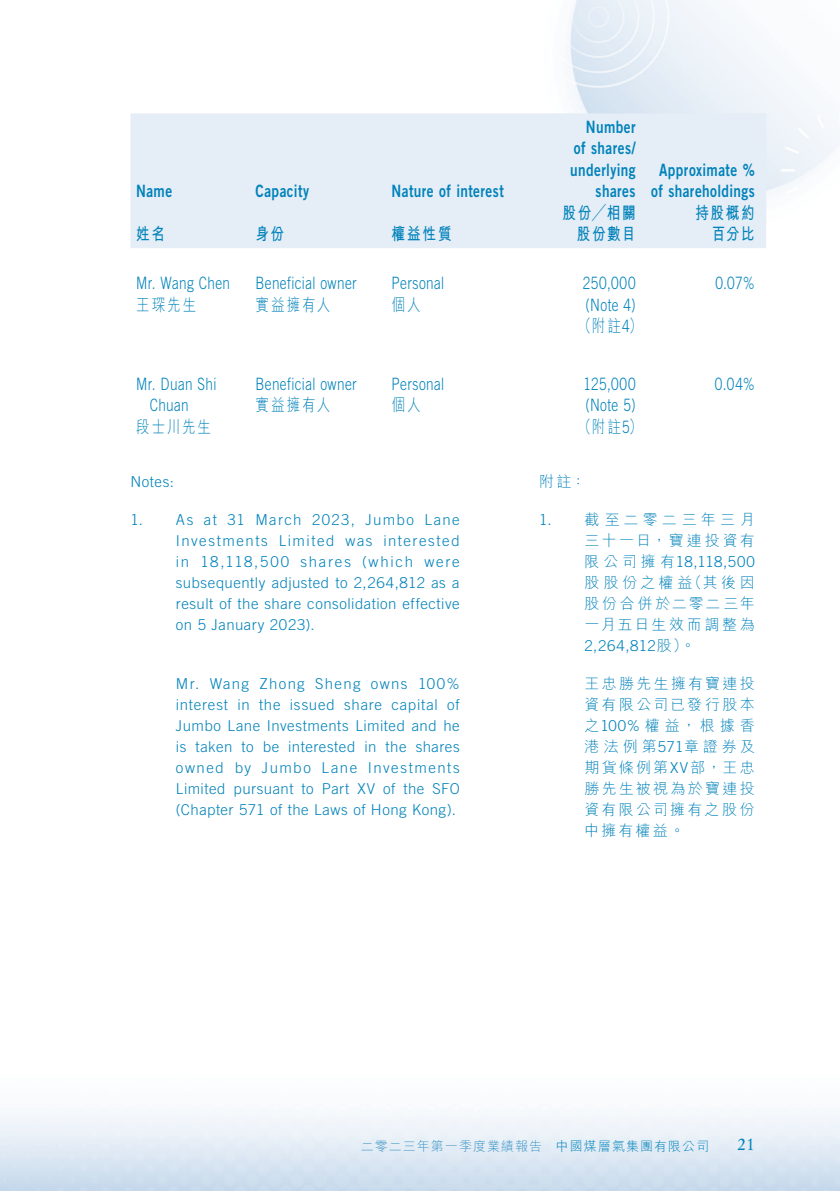
<style>
.page{position:relative;width:840px;height:1191px;background:#fff}
.page>*{position:absolute;margin:0;border:0;box-sizing:border-box;transform-origin:0 0}
.t1{font:300 17px/21.6px "Trade Gothic LT Std";letter-spacing:.025em;color:#0082ba;scale:.8 1}
.t2{font:17px/21.6px "Trade Gothic LT Std Bd 2";letter-spacing:.03em;color:#0082ba;text-align:right;scale:.8 1}
.t3{font:300 17px "M Hei HK";letter-spacing:.145em;color:#0082ba;scale:.8 1}
.t4{font:700 17px/21.6px "M Hei HK";letter-spacing:.115em;color:#0082ba;text-align:right;scale:.8 1}
.t5{font:17px "Stempel Garamond LT Std";color:#0082ba}
.t6{font:300 15px/21px "Trade Gothic LT Std";letter-spacing:.035em;color:#0082ba;text-align:justify}
.t7{font:300 15px/21px "M Hei HK";letter-spacing:.17em;color:#0082ba;text-align:justify}
.t8{font:300 15px/21px "M Hei HK";letter-spacing:.25em;color:#0082ba;text-align:right}
.t9{font:300 13px "M Hei HK";letter-spacing:.08em;color:#3993c5}
.s1{font-family:"Trade Gothic LT Std"}
.s2{font-family:"M Hei HK"}
.s3{color:#0082ba}
</style>
<div class="page">
<div style="left:130px;top:113px;width:635px;height:135px;background:#e5edf6"></div>
<p class="t2" style="left:136px;top:180px;width:46px">Name</p>
<p class="t2" style="left:255px;top:180px;width:69px">Capacity</p>
<p class="t2" style="left:391px;top:180px;width:142px">Nature of interest</p>
<p class="t4" style="left:136px;top:222px;width:37px">姓名</p>
<p class="t4" style="left:255px;top:222px;width:37px">身份</p>
<p class="t4" style="left:391px;top:222px;width:77px">權益性質</p>
<p class="t1" style="left:136px;top:272px;width:119px">Mr. Wang Chen</p>
<p class="t3" style="left:136px;top:295px;width:76px">王琛先生</p>
<p class="t1" style="left:150px;top:373px;width:85px;text-indent:-14px">Mr. Duan Shi<br>Chuan</p>
<p class="t3" style="left:136px;top:418px;width:95px">段士川先生</p>
<p class="t1" style="left:255px;top:272px;width:128px">Beneficial owner</p>
<p class="t3" style="left:255px;top:295px;width:95px">實益擁有人</p>
<p class="t1" style="left:255px;top:373px;width:128px">Beneficial owner</p>
<p class="t3" style="left:255px;top:396px;width:95px">實益擁有人</p>
<p class="t1" style="left:391px;top:272px;width:67px">Personal</p>
<p class="t3" style="left:391px;top:295px;width:38px">個人</p>
<p class="t1" style="left:391px;top:373px;width:67px">Personal</p>
<p class="t3" style="left:391px;top:396px;width:38px">個人</p>
<p class="t6" style="left:130px;top:471px;width:45px">Notes:</p>
<p class="t6" style="left:176px;top:509px;width:285px;text-indent:-45px">1. As at 31 March 2023, Jumbo Lane Investments Limited was interested in 18,118,500 shares (which were subsequently adjusted to 2,264,812 as a result of the share consolidation effective on 5 January 2023).</p>
<p class="t6" style="left:176px;top:673px;width:285px">Mr. Wang Zhong Sheng owns 100% interest in the issued share capital of Jumbo Lane Investments Limited and he is taken to be interested in the shares owned by Jumbo Lane Investments Limited pursuant to Part XV of the SFO (Chapter 571 of the Laws of Hong Kong).</p>
<p class="t2" style="left:570px;top:116px;width:83px">Number of shares/ underlying shares</p>
<p class="t2" style="left:650px;top:159px;width:131px;text-align:center">Approximate % of shareholdings</p>
<p class="t4" style="left:562px;top:200px;width:93px">股份╱相關股份數目</p>
<p class="t4" style="left:695px;top:200px;width:76px">持股概約百分比</p>
<p class="t1" style="left:582px;top:272px;width:67px">250,000 (Note 4)</p>
<p class="t3" style="left:577px;top:317px;width:82px">（附註<span class="s1">4</span>）</p>
<p class="t1" style="left:583px;top:373px;width:67px">125,000 (Note 5)</p>
<p class="t3" style="left:577px;top:418px;width:82px">（附註<span class="s1">5</span>）</p>
<p class="t1" style="left:715px;top:272px;width:51px">0.07%</p>
<p class="t1" style="left:714px;top:373px;width:51px">0.04%</p>
<p class="t7" style="left:539px;top:471px;width:48px">附註：</p>
<p class="t8" style="left:539px;top:509px;width:217px"><span class="s1">1.</span> 截至二零二三年三月三十一日，寶連投資有</p>
<p class="t6" style="left:584px;top:551px;width:172px"><span class="s2">限公司擁有</span>18,118,500</p>
<p class="t7" style="left:584px;top:572px;width:172px">股股份之權益（其後因股份合併於二零二三年一月五日生效而調整為</p>
<p class="t6" style="left:584px;top:635px;width:112px">2,264,812<span class="s2">股）。</span></p>
<p class="t7" style="left:584px;top:673px;width:172px">王忠勝先生擁有寶連投資有限公司已發行股本之<span class="s1">100%</span> 權益，根據香港法例第<span class="s1">571</span>章證券及期貨條例第<span class="s1">XV</span>部，王忠勝先生被視為於寶連投資有限公司擁有之股份中擁有權益。</p>
<p class="t9" style="left:360px;top:1139px;width:349px">二零二三年第一季度業績報告 <span class="s3">中國煤層氣集團有限公司</span></p>
<p class="t5" style="left:737px;top:1134px;width:19px">21</p>
</div>
